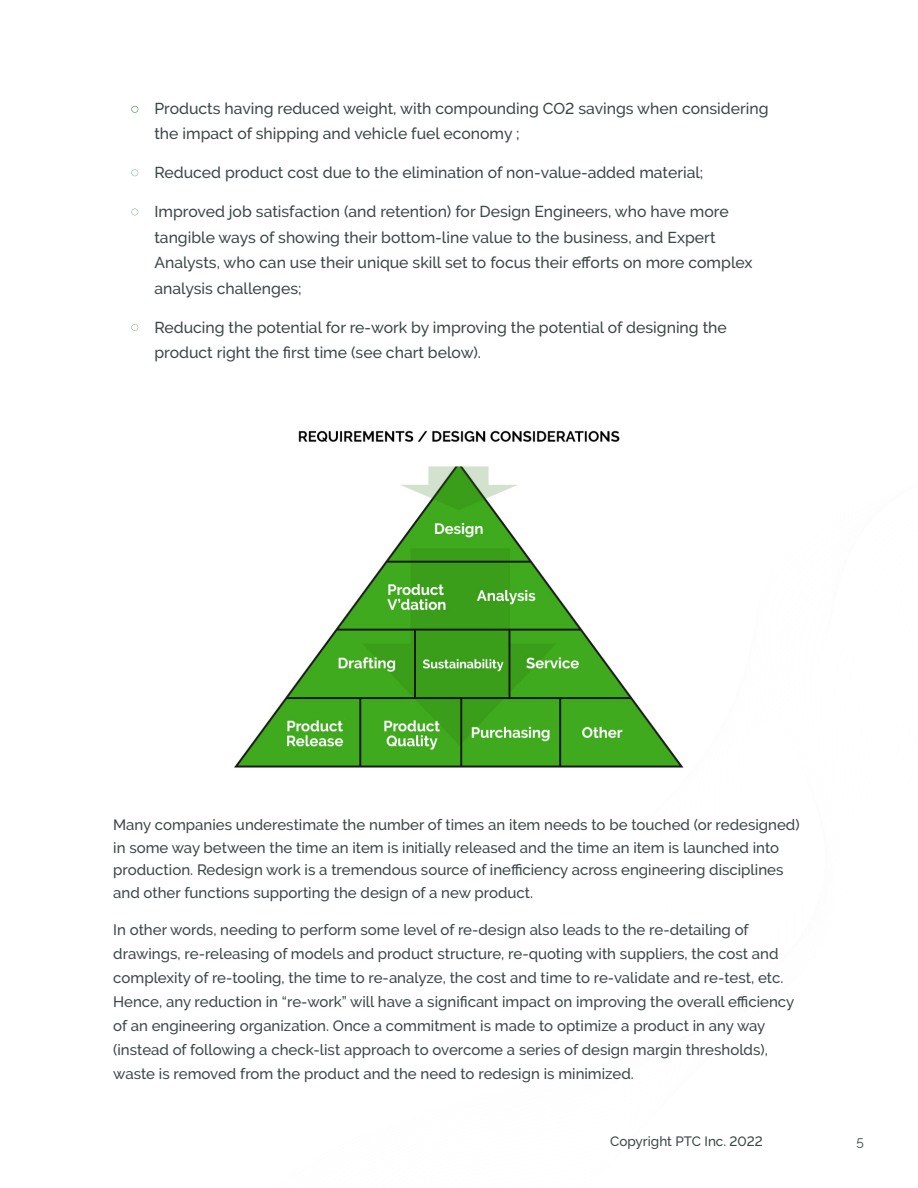
<style>
.page{position:relative;width:918px;height:1188px;background:#fff}
.page>*{position:absolute;margin:0;border:0;box-sizing:border-box;transform-origin:0 0}
.t1{font:500 15.75px/25.5px "PTC Raleway";color:#3d4647}
.t2{font:500 15px/24px "PTC Raleway";color:#3d4647}
.t3{font:500 13.5px "PTC Raleway";color:#3d4647}
.t4{font:13.5px "Raleway";color:#3d4647}
</style>
<div class="page">
<svg style="left:131px;top:169px;width:7px;height:7px"></svg>
<svg style="left:131px;top:106px;width:7px;height:7px"></svg>
<svg style="left:131px;top:209px;width:7px;height:6px"></svg>
<svg style="left:131px;top:324px;width:7px;height:7px"></svg>
<img style="left:235px;top:430px;width:448px;height:338px">
<p class="t1" style="left:154px;top:96px;width:616px">Products having reduced weight, with compounding CO2 savings when considering the impact of shipping and vehicle fuel economy ;</p>
<p class="t1" style="left:154px;top:160px;width:551px">Reduced product cost due to the elimination of non-value-added material;</p>
<p class="t1" style="left:154px;top:199px;width:600px">Improved job satisfaction (and retention) for Design Engineers, who have more tangible ways of showing their bottom-line value to the business, and Expert Analysts, who can use their unique skill set to focus their efforts on more complex analysis challenges;</p>
<p class="t1" style="left:154px;top:314px;width:574px">Reducing the potential for re-work by improving the potential of designing the product right the first time (see chart below).</p>
<p class="t2" style="left:113px;top:814px;width:688px;line-height:22.5px">Many companies underestimate the number of times an item needs to be touched (or redesigned) in some way between the time an item is initially released and the time an item is launched into production. Redesign work is a tremendous source of inefficiency across engineering disciplines and other functions supporting the design of a new product.</p>
<p class="t2" style="left:113px;top:918px;width:682px">In other words, needing to perform some level of re-design also leads to the re-detailing of drawings, re-releasing of models and product structure, re-quoting with suppliers, the cost and complexity of re-tooling, the time to re-analyze, the cost and time to re-validate and re-test, etc.<br>Hence, any reduction in “re-work” will have a significant impact on improving the overall efficiency of an engineering organization. Once a commitment is made to optimize a product in any way (instead of following a check-list approach to overcome a series of design margin thresholds), waste is removed from the product and the need to redesign is minimized.</p>
<p class="t3" style="left:610px;top:1134px;width:154px">Copyright PTC Inc. 2022</p>
<p class="t4" style="left:857px;top:1133px;width:9px">5</p>
</div>
